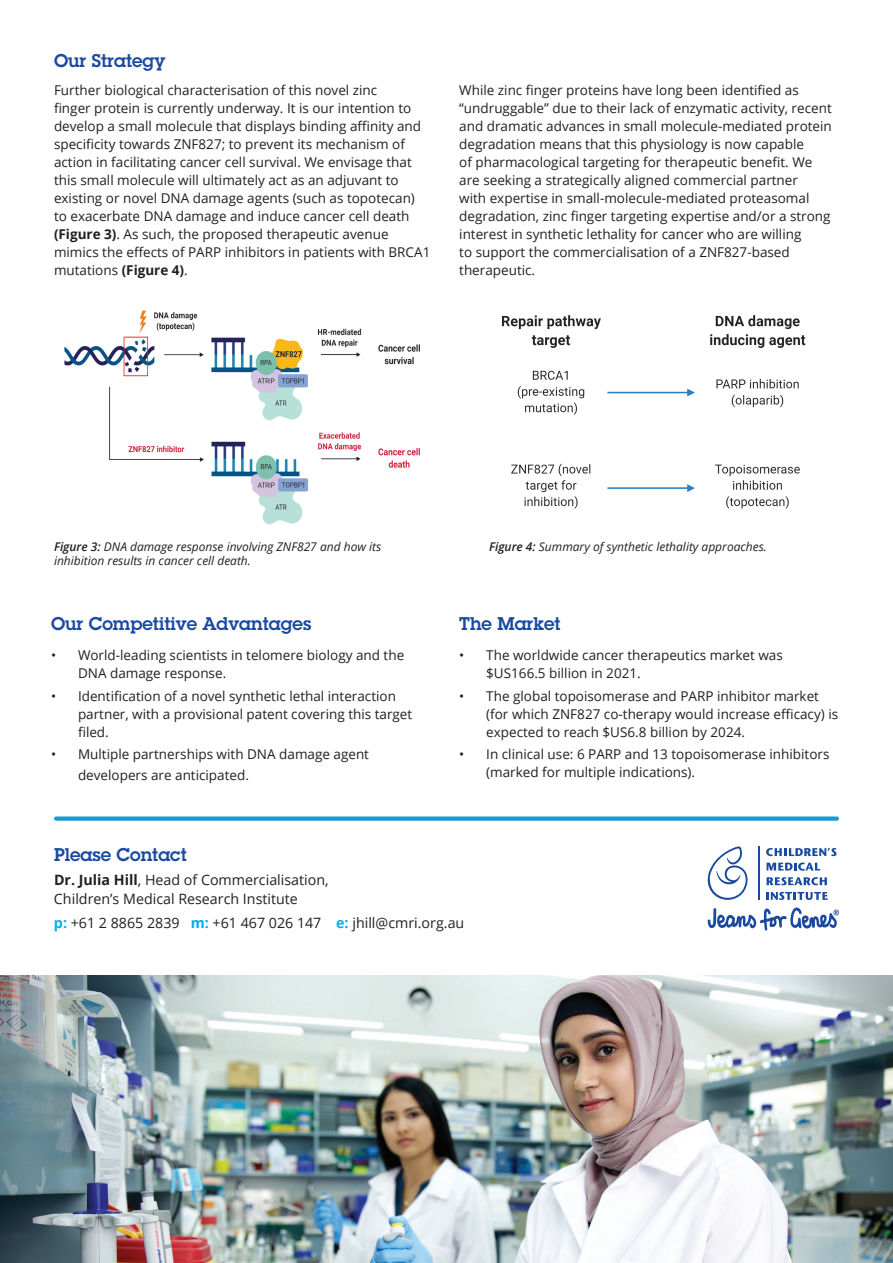
<style>
.page{position:relative;width:893px;height:1263px;background:#fff}
.page>*{position:absolute;margin:0;border:0;box-sizing:border-box;transform-origin:0 0}
.t1{font:600 18px "Lubalin Graph Std";color:#1a4aa0}
.t2{font:14.25px/19.5px "Open Sans";color:#231f20}
.t3{font:13.5px/18px "Open Sans";color:#231f20}
.t4{font:italic 12px/14.4px "Open Sans";color:#231f20}
.s1{font-weight:700}
.s2{font-weight:600}
.s3{font-weight:700;color:#00aeef}
</style>
<div class="page">
<svg style="left:708px;top:907px;width:131px;height:23px"></svg>
<svg style="left:708px;top:846px;width:40px;height:54px"></svg>
<svg style="left:766px;top:848px;width:70px;height:8px"></svg>
<svg style="left:767px;top:862px;width:53px;height:9px"></svg>
<svg style="left:767px;top:877px;width:60px;height:8px"></svg>
<svg style="left:767px;top:892px;width:61px;height:8px"></svg>
<hr style="left:758px;top:846px;width:1px;height:54px;background:#1a4aa0">
<div style="left:54px;top:816px;width:785px;height:5px;background:#169bd8;border-radius:2px"></div>
<img style="left:501px;top:315px;width:305px;height:194px">
<img style="left:64px;top:310px;width:356px;height:215px">
<img style="left:0;top:976px;width:893px;height:287px">
<h1 class="t1" style="left:54px;top:49px;width:113px">Our Strategy</h1>
<p class="t3" style="left:54px;top:81px;width:378px">Further biological characterisation of this novel zinc<br>finger protein is currently underway. It is our intention to develop a small molecule that displays binding affinity and specificity towards ZNF827; to prevent its mechanism of action in facilitating cancer cell survival. We envisage that this small molecule will ultimately act as an adjuvant to existing or novel DNA damage agents (such as topotecan) to exacerbate DNA damage and induce cancer cell death <span class="s1">(Figure 3)</span>. As such, the proposed therapeutic avenue mimics the effects of PARP inhibitors in patients with BRCA1 mutations <span class="s1">(Figure 4)</span>.</p>
<p class="t3" style="left:459px;top:81px;width:374px">While zinc finger proteins have long been identified as “undruggable” due to their lack of enzymatic activity, recent and dramatic advances in small molecule-mediated protein degradation means that this physiology is now capable<br>of pharmacological targeting for therapeutic benefit. We are seeking a strategically aligned commercial partner<br>with expertise in small-molecule-mediated proteasomal degradation, zinc finger targeting expertise and/or a strong interest in synthetic lethality for cancer who are willing<br>to support the commercialisation of a ZNF827-based therapeutic.</p>
<p class="t4" style="left:54px;top:539px;width:329px"><span class="s2">Figure 3:</span> DNA damage response involving ZNF827 and how its inhibition results in cancer cell death.</p>
<p class="t4" style="left:489px;top:539px;width:279px"><span class="s2">Figure 4:</span> Summary of synthetic lethality approaches.</p>
<h1 class="t1" style="left:51px;top:611px;width:262px">Our Competitive Advantages</h1>
<p class="t3" style="left:78px;top:646px;width:328px;text-indent:-27px">• World-leading scientists in telomere biology and the<br>DNA damage response.</p>
<p class="t3" style="left:78px;top:686px;width:336px;text-indent:-27px">• Identification of a novel synthetic lethal interaction partner, with a provisional patent covering this target filed.</p>
<p class="t3" style="left:78px;top:743px;width:293px;line-height:21.6px;text-indent:-27px">• Multiple partnerships with DNA damage agent developers are anticipated.</p>
<h1 class="t1" style="left:459px;top:611px;width:103px">The Market</h1>
<p class="t3" style="left:486px;top:646px;width:298px;text-indent:-27px">• The worldwide cancer therapeutics market was $US166.5 billion in 2021.</p>
<p class="t3" style="left:486px;top:686px;width:353px;text-indent:-27px">• The global topoisomerase and PARP inhibitor market (for which ZNF827 co-therapy would increase efficacy) is expected to reach $US6.8 billion by 2024.</p>
<p class="t3" style="left:486px;top:745px;width:345px;text-indent:-27px">• In clinical use: 6 PARP and 13 topoisomerase inhibitors (marked for multiple indications).</p>
<h1 class="t1" style="left:54px;top:843px;width:134px">Please Contact</h1>
<p class="t2" style="left:54px;top:869px;width:276px"><span class="s1">Dr. Julia Hill</span>, Head of Commercialisation,<br>Children’s Medical Research Institute</p>
<p class="t2" style="left:54px;top:913px;width:412px"><span class="s3">p:</span> +61 2 8865 2839 <span class="s3">m:</span> +61 467 026 147 <span class="s3">e:</span> jhill@cmri.org.au</p>
</div>
